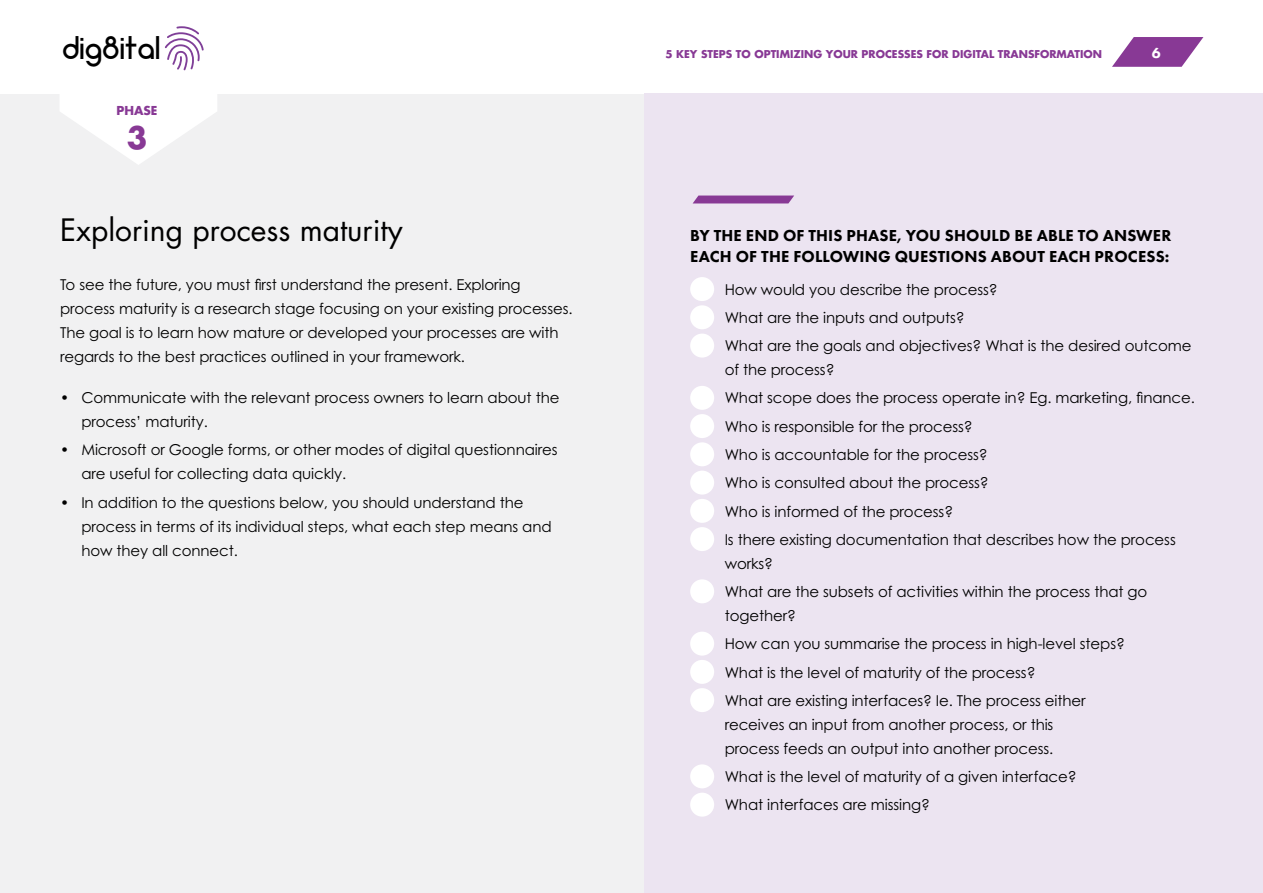
<style>
.page{position:relative;width:1263px;height:893px;background:#fff}
.page>*{position:absolute;margin:0;border:0;box-sizing:border-box;transform-origin:0 0}
.t1{font:500 37.2px "Neometric";color:#000}
.t2{font:30px "Futura";color:#000}
.t3{font:700 30px "Futura";color:#883995}
.t4{font:800 16.5px/21px "Futura PT";letter-spacing:.01em;color:#000}
.t5{font:15px/28.2px "Century Gothic Pro";letter-spacing:-.005em;color:#000}
.t6{font:800 15px "Futura PT";color:#fff}
.t7{font:700 12px "Futura";color:#883995}
.t8{font:700 10.5px "Futura";color:#883995}
</style>
<div class="page">
<div style="left:0;top:94px;width:1263px;height:799px;background:#f1f1f2"></div>
<svg style="left:1112px;top:37px;width:91px;height:30px"></svg>
<svg style="left:165px;top:26px;width:39px;height:44px"></svg>
<svg style="left:60px;top:94px;width:157px;height:71px"></svg>
<div style="left:644px;top:94px;width:619px;height:799px;background:#ece4f1"></div>
<svg style="left:693px;top:196px;width:101px;height:7px"></svg>
<div style="left:690px;top:277px;width:24px;height:24px;background:#fff;border-radius:50%"></div>
<div style="left:690px;top:305px;width:24px;height:24px;background:#fff;border-radius:50%"></div>
<div style="left:690px;top:334px;width:24px;height:24px;background:#fff;border-radius:50%"></div>
<div style="left:690px;top:386px;width:24px;height:24px;background:#fff;border-radius:50%"></div>
<div style="left:690px;top:414px;width:24px;height:24px;background:#fff;border-radius:50%"></div>
<div style="left:690px;top:442px;width:24px;height:24px;background:#fff;border-radius:50%"></div>
<div style="left:690px;top:471px;width:24px;height:24px;background:#fff;border-radius:50%"></div>
<div style="left:690px;top:499px;width:24px;height:24px;background:#fff;border-radius:50%"></div>
<div style="left:690px;top:527px;width:24px;height:24px;background:#fff;border-radius:50%"></div>
<div style="left:690px;top:579px;width:24px;height:24px;background:#fff;border-radius:50%"></div>
<div style="left:690px;top:632px;width:24px;height:24px;background:#fff;border-radius:50%"></div>
<div style="left:690px;top:660px;width:24px;height:24px;background:#fff;border-radius:50%"></div>
<div style="left:690px;top:688px;width:24px;height:24px;background:#fff;border-radius:50%"></div>
<div style="left:690px;top:764px;width:24px;height:24px;background:#fff;border-radius:50%"></div>
<div style="left:690px;top:793px;width:24px;height:24px;background:#fff;border-radius:50%"></div>
<h1 class="t1" style="left:62px;top:36px;width:100px">dig8ital</h1>
<p class="t7" style="left:117px;top:103px;width:42px">PHASE</p>
<h2 class="t3" style="left:127px;top:117px;width:22px">3</h2>
<h2 class="t2" style="left:60px;top:209px;width:344px">Exploring process maturity</h2>
<p class="t5" style="left:60px;top:273px;width:514px;line-height:24px">To see the future, you must first understand the present. Exploring process maturity is a research stage focusing on your existing processes.<br>The goal is to learn how mature or developed your processes are with regards to the best practices outlined in your framework.</p>
<p class="t5" style="left:81px;top:386px;width:480px;line-height:24px;text-indent:-21px">• Communicate with the relevant process owners to learn about the process’ maturity.</p>
<p class="t5" style="left:81px;top:438px;width:478px;line-height:24px;text-indent:-21px">• Microsoft or Google forms, or other modes of digital questionnaires are useful for collecting data quickly.</p>
<p class="t5" style="left:81px;top:490px;width:472px;line-height:24px;text-indent:-21px">• In addition to the questions below, you should understand the process in terms of its individual steps, what each step means and how they all connect.</p>
<p class="t8" style="left:665px;top:47px;width:438px">5 KEY STEPS TO OPTIMIZING YOUR PROCESSES FOR DIGITAL TRANSFORMATION</p>
<p class="t6" style="left:1152px;top:44px;width:10px">6</p>
<p class="t4" style="left:690px;top:225px;width:483px">BY THE END OF THIS PHASE, YOU SHOULD BE ABLE TO ANSWER<br>EACH OF THE FOLLOWING QUESTIONS ABOUT EACH PROCESS:</p>
<p class="t5" style="left:725px;top:275px;width:468px">How would you describe the process?<br>What are the inputs and outputs?<br>What are the goals and objectives? What is the desired outcome</p>
<p class="t5" style="left:725px;top:356px;width:472px">of the process?<br>What scope does the process operate in? Eg. marketing, finance.<br>Who is responsible for the process?<br>Who is accountable for the process?<br>Who is consulted about the process?<br>Who is informed of the process?<br>Is there existing documentation that describes how the process</p>
<p class="t5" style="left:725px;top:549px;width:424px">works?<br>What are the subsets of activities within the process that go</p>
<p class="t5" style="left:725px;top:601px;width:402px">together?<br>How can you summarise the process in high-level steps?<br>What is the level of maturity of the process?<br>What are existing interfaces? Ie. The process either</p>
<p class="t5" style="left:725px;top:712px;width:330px;line-height:24px">receives an input from another process, or this process feeds an output into another process.</p>
<p class="t5" style="left:725px;top:762px;width:353px">What is the level of maturity of a given interface?<br>What interfaces are missing?</p>
</div>
